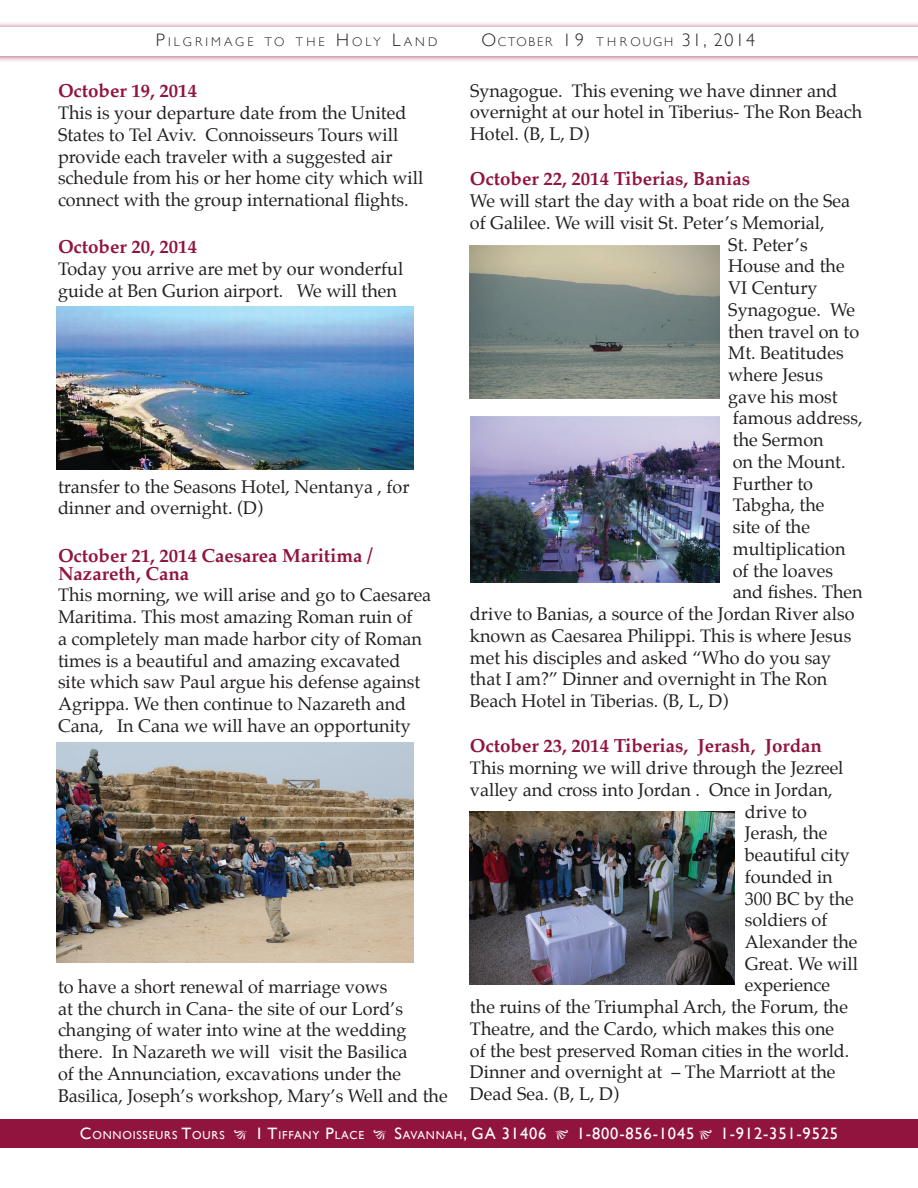
<style>
.page{position:relative;width:918px;height:1188px;background:#fff}
.page>*{position:absolute;margin:0;border:0;box-sizing:border-box;transform-origin:0 0}
.t1{font:700 18.75px/18px "Palatino";color:#91143e}
.t2{font:18px/21.8px "Palatino";color:#231f20}
.t3{font:16.5px "Gill Sans";letter-spacing:.05em;color:#fff}
.t4{font:300 12.6px "Gill Sans";letter-spacing:.25em;color:#231f20}
.t5{font:300 12.6px "Gill Sans";letter-spacing:.145em;color:#231f20}
.t6{font:11.55px "Gill Sans";letter-spacing:.07em;color:#fff}
.s1{font-size:18px}
.s2{font-size:16.5px}
.s3{font-size:11.55px}
</style>
<div class="page">
<div style="left:0;top:1120px;width:918px;height:28px;background:#91143e"></div>
<img style="left:57px;top:307px;width:356px;height:163px">
<div style="left:0;top:21px;width:918px;height:42px;background:#91143e;opacity:.75"></div>
<div style="left:0;top:28px;width:918px;height:28px;background:#fff"></div>
<img style="left:470px;top:245px;width:249px;height:153px">
<img style="left:57px;top:743px;width:356px;height:220px">
<img style="left:470px;top:416px;width:249px;height:167px">
<img style="left:470px;top:812px;width:264px;height:172px">
<p class="t4" style="left:156px;top:35px;width:283px"><span class="s1">P</span>ILGRIMAGE TO THE <span class="s1">H</span> OLY <span class="s1">L</span> AND</p>
<p class="t5" style="left:481px;top:35px;width:275px"><span class="s1">O</span>CTOBER <span class="s1">19</span> T H R OUGH <span class="s1">31, 2014</span></p>
<p class="t1" style="left:58px;top:82px;width:141px">October 19, 2014</p>
<p class="t2" style="left:58px;top:102px;width:367px">This is your departure date from the United States to Tel Aviv. Connoisseurs Tours will provide each traveler with a suggested air schedule from his or her home city which will connect with the group international flights.</p>
<p class="t1" style="left:58px;top:238px;width:141px">October 20, 2014</p>
<p class="t2" style="left:58px;top:258px;width:347px">Today you arrive are met by our wonderful guide at Ben Gurion airport. We will then</p>
<p class="t2" style="left:58px;top:476px;width:353px">transfer to the Seasons Hotel, Nentanya , for dinner and overnight. (D)</p>
<p class="t1" style="left:58px;top:546px;width:316px">October 21, 2014 Caesarea Maritima /<br>Nazareth, Cana</p>
<p class="t2" style="left:58px;top:584px;width:375px">This morning, we will arise and go to Caesarea Maritima. This most amazing Roman ruin of<br>a completely man made harbor city of Roman times is a beautiful and amazing excavated site which saw Paul argue his defense against Agrippa. We then continue to Nazareth and Cana, In Cana we will have an opportunity</p>
<p class="t2" style="left:58px;top:976px;width:391px">to have a short renewal of marriage vows<br>at the church in Cana- the site of our Lord’s changing of water into wine at the wedding there. In Nazareth we will visit the Basilica<br>of the Annunciation, excavations under the Basilica, Joseph’s workshop, Mary’s Well and the</p>
<p class="t2" style="left:470px;top:80px;width:394px">Synagogue. This evening we have dinner and overnight at our hotel in Tiberius- The Ron Beach<br>Hotel. (B, L, D)</p>
<p class="t1" style="left:470px;top:169px;width:282px">October 22, 2014 Tiberias, Banias</p>
<p class="t2" style="left:470px;top:190px;width:382px">We will start the day with a boat ride on the Sea</p>
<p class="t2" style="left:470px;top:212px;width:356px">of Galilee. We will visit St. Peter’s Memorial,</p>
<p class="t2" style="left:728px;top:233px;width:81px">St. Peter’s</p>
<p class="t2" style="left:728px;top:255px;width:118px">House and the</p>
<p class="t2" style="left:728px;top:277px;width:91px">VI Century</p>
<p class="t2" style="left:728px;top:299px;width:128px">Synagogue. We</p>
<p class="t2" style="left:728px;top:320px;width:132px">then travel on to</p>
<p class="t2" style="left:728px;top:342px;width:117px">Mt. Beatitudes</p>
<p class="t2" style="left:728px;top:364px;width:96px">where Jesus</p>
<p class="t2" style="left:728px;top:386px;width:111px">gave his most</p>
<p class="t2" style="left:733px;top:407px;width:131px">famous address,</p>
<p class="t2" style="left:733px;top:429px;width:92px">the Sermon</p>
<p class="t2" style="left:733px;top:451px;width:114px">on the Mount.</p>
<p class="t2" style="left:733px;top:473px;width:82px">Further to</p>
<p class="t2" style="left:733px;top:494px;width:93px">Tabgha, the</p>
<p class="t2" style="left:733px;top:516px;width:79px">site of the</p>
<p class="t2" style="left:733px;top:538px;width:114px">multiplication</p>
<p class="t2" style="left:733px;top:560px;width:102px">of the loaves</p>
<p class="t2" style="left:733px;top:581px;width:131px">and fishes. Then</p>
<p class="t2" style="left:470px;top:603px;width:386px">drive to Banias, a source of the Jordan River also</p>
<p class="t2" style="left:470px;top:625px;width:383px">known as Caesarea Philippi. This is where Jesus</p>
<p class="t2" style="left:470px;top:647px;width:363px">met his disciples and asked “Who do you say</p>
<p class="t2" style="left:470px;top:668px;width:359px">that I am?” Dinner and overnight in The Ron</p>
<p class="t2" style="left:470px;top:690px;width:260px">Beach Hotel in Tiberias. (B, L, D)</p>
<p class="t1" style="left:470px;top:736px;width:354px">October 23, 2014 Tiberias, Jerash, Jordan</p>
<p class="t2" style="left:470px;top:757px;width:375px">This morning we will drive through the Jezreel</p>
<p class="t2" style="left:470px;top:779px;width:364px">valley and cross into Jordan . Once in Jordan,</p>
<p class="t2" style="left:745px;top:800px;width:64px">drive to</p>
<p class="t2" style="left:745px;top:822px;width:84px">Jerash, the</p>
<p class="t2" style="left:745px;top:844px;width:107px">beautiful city</p>
<p class="t2" style="left:745px;top:866px;width:89px">founded in</p>
<p class="t2" style="left:745px;top:887px;width:111px">300 BC by the</p>
<p class="t2" style="left:745px;top:909px;width:84px">soldiers of</p>
<p class="t2" style="left:745px;top:931px;width:114px">Alexander the</p>
<p class="t2" style="left:745px;top:953px;width:115px">Great. We will</p>
<p class="t2" style="left:745px;top:974px;width:87px">experience</p>
<p class="t2" style="left:470px;top:996px;width:380px">the ruins of the Triumphal Arch, the Forum, the</p>
<p class="t2" style="left:470px;top:1018px;width:366px">Theatre, and the Cardo, which makes this one</p>
<p class="t2" style="left:470px;top:1040px;width:381px">of the best preserved Roman cities in the world.</p>
<p class="t2" style="left:470px;top:1061px;width:367px">Dinner and overnight at – The Marriott at the</p>
<p class="t2" style="left:470px;top:1083px;width:151px">Dead Sea. (B, L, D)</p>
<p class="t6" style="left:80px;top:1128px;width:146px"><span class="s2">C</span>ONNOISSEURS <span class="s2">T</span>OURS</p>
<p class="t6" style="left:255px;top:1128px;width:110px"><span class="s2">1 T</span>IFFANY <span class="s2">P</span>LACE</p>
<p class="t3" style="left:395px;top:1124px;width:153px">S<span class="s3">AVANNAH</span>, GA 31406</p>
<p class="t3" style="left:577px;top:1124px;width:119px">1-800-856-1045</p>
<p class="t3" style="left:721px;top:1124px;width:119px">1-912-351-9525</p>
</div>
